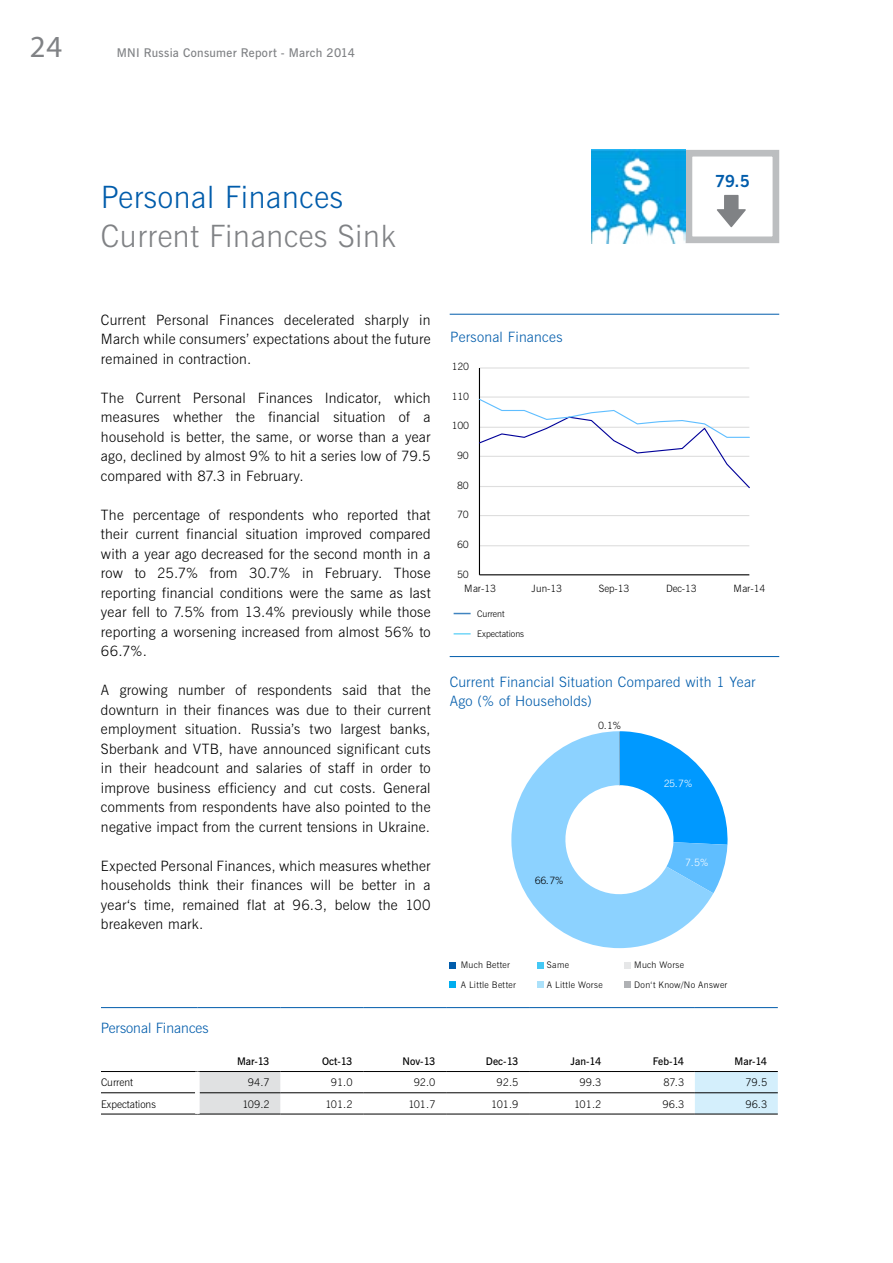
<style>
.page{position:relative;width:893px;height:1263px;background:#fff}
.page>*{position:absolute;margin:0;border:0;box-sizing:border-box;transform-origin:0 0}
.t1{font:30.75px "News Gothic Lt BT";letter-spacing:.02em;color:#808285}
.t2{font:30.75px "News Gothic Lt BT";letter-spacing:.02em;color:#005cab}
.t3{font:30.75px "Myriad Pro";color:#808285}
.t4{font:16.65px "News Gothic Bd BT";color:#005cab}
.t5{font:14.25px/19.5px "News Gothic Lt BT";letter-spacing:.015em;color:#000;text-align:justify}
.t6{font:14.25px/19.5px "News Gothic Lt BT";letter-spacing:.015em;color:#005cab}
.t7{font:12px "News Gothic Dm BT";letter-spacing:.02em;color:#808285}
.t8{font:10.5px "News Gothic Lt BT";color:#000}
.t9{font:10.5px "News Gothic Dm BT";color:#000}
.t10{font:10.05px "News Gothic Lt BT";letter-spacing:-.04em;color:#000}
.t11{font:10.05px "News Gothic Lt BT";color:#fff}
.t12{font:9px/19.5px "News Gothic Lt BT";letter-spacing:.03em;color:#000}
.t13{font:9px/19.5px "News Gothic Lt BT";color:#000}
</style>
<div class="page">
<div style="left:686px;top:150px;width:93px;height:93px;border:7px solid #bcbec0"></div>
<img style="left:592px;top:150px;width:94px;height:94px">
<svg style="left:717px;top:195px;width:29px;height:32px"></svg>
<div style="left:200px;top:1072px;width:80px;height:42px;background:#e0e1e2"></div>
<div style="left:695px;top:1072px;width:83px;height:42px;background:#d4effc"></div>
<hr style="left:101px;top:1007px;width:96px;height:1px;background:#005cab">
<hr style="left:197px;top:1007px;width:83px;height:1px;background:#005cab">
<hr style="left:280px;top:1007px;width:83px;height:1px;background:#005cab">
<hr style="left:363px;top:1007px;width:83px;height:1px;background:#005cab">
<hr style="left:446px;top:1007px;width:83px;height:1px;background:#005cab">
<hr style="left:529px;top:1007px;width:83px;height:1px;background:#005cab">
<hr style="left:612px;top:1007px;width:83px;height:1px;background:#005cab">
<hr style="left:695px;top:1007px;width:83px;height:1px;background:#005cab">
<hr style="left:101px;top:1071px;width:96px;height:1px;background:#000">
<hr style="left:197px;top:1071px;width:83px;height:1px;background:#000">
<hr style="left:280px;top:1071px;width:83px;height:1px;background:#000">
<hr style="left:363px;top:1071px;width:83px;height:1px;background:#000">
<hr style="left:446px;top:1071px;width:83px;height:1px;background:#000">
<hr style="left:529px;top:1071px;width:83px;height:1px;background:#000">
<hr style="left:612px;top:1071px;width:83px;height:1px;background:#000">
<hr style="left:695px;top:1071px;width:83px;height:1px;background:#000">
<hr style="left:101px;top:1092px;width:94px;height:1px;background:#000">
<hr style="left:200px;top:1092px;width:80px;height:1px;background:#000">
<hr style="left:280px;top:1092px;width:83px;height:1px;background:#000">
<hr style="left:363px;top:1092px;width:83px;height:1px;background:#000">
<hr style="left:446px;top:1092px;width:83px;height:1px;background:#000">
<hr style="left:529px;top:1092px;width:83px;height:1px;background:#000">
<hr style="left:612px;top:1092px;width:83px;height:1px;background:#000">
<hr style="left:695px;top:1092px;width:83px;height:1px;background:#000">
<hr style="left:101px;top:1114px;width:96px;height:1px;background:#000">
<hr style="left:197px;top:1114px;width:83px;height:1px;background:#000">
<hr style="left:280px;top:1114px;width:83px;height:1px;background:#000">
<hr style="left:363px;top:1114px;width:83px;height:1px;background:#000">
<hr style="left:446px;top:1114px;width:83px;height:1px;background:#000">
<hr style="left:529px;top:1114px;width:83px;height:1px;background:#000">
<hr style="left:612px;top:1114px;width:83px;height:1px;background:#000">
<hr style="left:695px;top:1114px;width:83px;height:1px;background:#000">
<hr style="left:479px;top:545px;width:270px;height:1px;background:#dedede">
<hr style="left:479px;top:515px;width:270px;height:1px;background:#dedede">
<hr style="left:479px;top:396px;width:270px;height:2px;background:#dedede">
<hr style="left:479px;top:367px;width:270px;height:2px;background:#dedede">
<hr style="left:479px;top:368px;width:1px;height:207px;background:#000">
<hr style="left:479px;top:574px;width:270px;height:1px;background:#000">
<svg style="left:479px;top:398px;width:271px;height:91px"></svg>
<hr style="left:450px;top:314px;width:329px;height:1px;background:#005cab">
<svg style="left:454px;top:633px;width:17px;height:2px"></svg>
<svg style="left:454px;top:613px;width:17px;height:1px"></svg>
<svg style="left:511px;top:731px;width:217px;height:217px"></svg>
<hr style="left:619px;top:732px;width:1px;height:54px;background:#7f7f7f">
<hr style="left:450px;top:656px;width:329px;height:1px;background:#005cab">
<div style="left:450px;top:981px;width:6px;height:7px;background:#00aeef"></div>
<svg style="left:450px;top:962px;width:6px;height:6px"></svg>
<svg style="left:537px;top:962px;width:6px;height:6px"></svg>
<div style="left:537px;top:981px;width:6px;height:7px;background:#abe1fa"></div>
<div style="left:624px;top:981px;width:6px;height:7px;background:#afb1b4"></div>
<svg style="left:624px;top:962px;width:6px;height:6px"></svg>
<h1 class="t3" style="left:30px;top:27px;width:34px">24</h1>
<p class="t7" style="left:117px;top:44px;width:240px">MNI Russia Consumer Report - March 2014</p>
<h1 class="t2" style="left:101px;top:177px;width:243px">Personal Finances</h1>
<h1 class="t1" style="left:101px;top:216px;width:296px">Current Finances Sink</h1>
<p class="t4" style="left:715px;top:170px;width:36px">79.5</p>
<p class="t5" style="left:101px;top:310px;width:331px">Current Personal Finances decelerated sharply in March while consumers’ expectations about the future remained in contraction.</p>
<p class="t5" style="left:101px;top:388px;width:331px">The Current Personal Finances Indicator, which measures whether the financial situation of a household is better, the same, or worse than a year ago, declined by almost 9% to hit a series low of 79.5 compared with 87.3 in February.</p>
<p class="t5" style="left:101px;top:505px;width:331px">The percentage of respondents who reported that their current financial situation improved compared with a year ago decreased for the second month in a row to 25.7% from 30.7% in February. Those reporting financial conditions were the same as last year fell to 7.5% from 13.4% previously while those reporting a worsening increased from almost 56% to 66.7%.</p>
<p class="t5" style="left:101px;top:680px;width:331px">A growing number of respondents said that the downturn in their finances was due to their current employment situation. Russia’s two largest banks, Sberbank and VTB, have announced significant cuts in their headcount and salaries of staff in order to improve business efficiency and cut costs. General comments from respondents have also pointed to the negative impact from the current tensions in Ukraine.</p>
<p class="t5" style="left:101px;top:856px;width:331px">Expected Personal Finances, which measures whether households think their finances will be better in a year‘s time, remained flat at 96.3, below the 100 breakeven mark.</p>
<p class="t6" style="left:101px;top:1018px;width:109px">Personal Finances</p>
<p class="t6" style="left:450px;top:328px;width:114px">Personal Finances</p>
<p class="t10" style="left:452px;top:360px;width:19px">120</p>
<p class="t10" style="left:452px;top:390px;width:19px">110</p>
<p class="t10" style="left:452px;top:419px;width:19px">100</p>
<p class="t10" style="left:457px;top:449px;width:13px">90</p>
<p class="t10" style="left:457px;top:479px;width:13px">80</p>
<p class="t10" style="left:457px;top:508px;width:13px">70</p>
<p class="t10" style="left:457px;top:538px;width:13px">60</p>
<p class="t10" style="left:457px;top:568px;width:13px">50</p>
<p class="t10" style="left:464px;top:582px;width:33px">Mar-13</p>
<p class="t10" style="left:532px;top:582px;width:32px">Jun-13</p>
<p class="t10" style="left:599px;top:582px;width:32px">Sep-13</p>
<p class="t10" style="left:666px;top:582px;width:32px">Dec-13</p>
<p class="t10" style="left:734px;top:582px;width:33px">Mar-14</p>
<p class="t13" style="left:477px;top:604px;width:49px">Current<br>Expectations</p>
<p class="t6" style="left:450px;top:672px;width:308px">Current Financial Situation Compared with 1 Year<br>Ago (% of Households)</p>
<p class="t10" style="left:598px;top:719px;width:25px">0.1%</p>
<p class="t10" style="left:535px;top:874px;width:31px">66.7%</p>
<p class="t11" style="left:664px;top:777px;width:31px">25.7%</p>
<p class="t11" style="left:685px;top:856px;width:25px">7.5%</p>
<p class="t12" style="left:461px;top:955px;width:57px">Much Better<br>A Little Better</p>
<p class="t12" style="left:547px;top:955px;width:57px">Same<br>A Little Worse</p>
<p class="t12" style="left:634px;top:955px;width:95px">Much Worse<br>Don‘t Know/No Answer</p>
<p class="t9" style="left:237px;top:1054px;width:34px">Mar-13</p>
<p class="t9" style="left:322px;top:1054px;width:32px">Oct-13</p>
<p class="t9" style="left:403px;top:1054px;width:34px">Nov-13</p>
<p class="t9" style="left:486px;top:1054px;width:34px">Dec-13</p>
<p class="t9" style="left:570px;top:1054px;width:32px">Jan-14</p>
<p class="t9" style="left:653px;top:1054px;width:33px">Feb-14</p>
<p class="t9" style="left:734px;top:1054px;width:34px">Mar-14</p>
<p class="t8" style="left:101px;top:1076px;width:34px">Current</p>
<p class="t8" style="left:248px;top:1076px;width:23px">94.7</p>
<p class="t8" style="left:331px;top:1076px;width:23px">91.0</p>
<p class="t8" style="left:414px;top:1076px;width:23px">92.0</p>
<p class="t8" style="left:497px;top:1076px;width:23px">92.5</p>
<p class="t8" style="left:580px;top:1076px;width:23px">99.3</p>
<p class="t8" style="left:663px;top:1076px;width:22px">87.3</p>
<p class="t8" style="left:745px;top:1076px;width:23px">79.5</p>
<p class="t8" style="left:101px;top:1097px;width:56px">Expectations</p>
<p class="t8" style="left:242px;top:1097px;width:29px">109.2</p>
<p class="t8" style="left:325px;top:1097px;width:29px">101.2</p>
<p class="t8" style="left:408px;top:1097px;width:29px">101.7</p>
<p class="t8" style="left:491px;top:1097px;width:29px">101.9</p>
<p class="t8" style="left:574px;top:1097px;width:29px">101.2</p>
<p class="t8" style="left:662px;top:1097px;width:23px">96.3</p>
<p class="t8" style="left:745px;top:1097px;width:23px">96.3</p>
</div>
